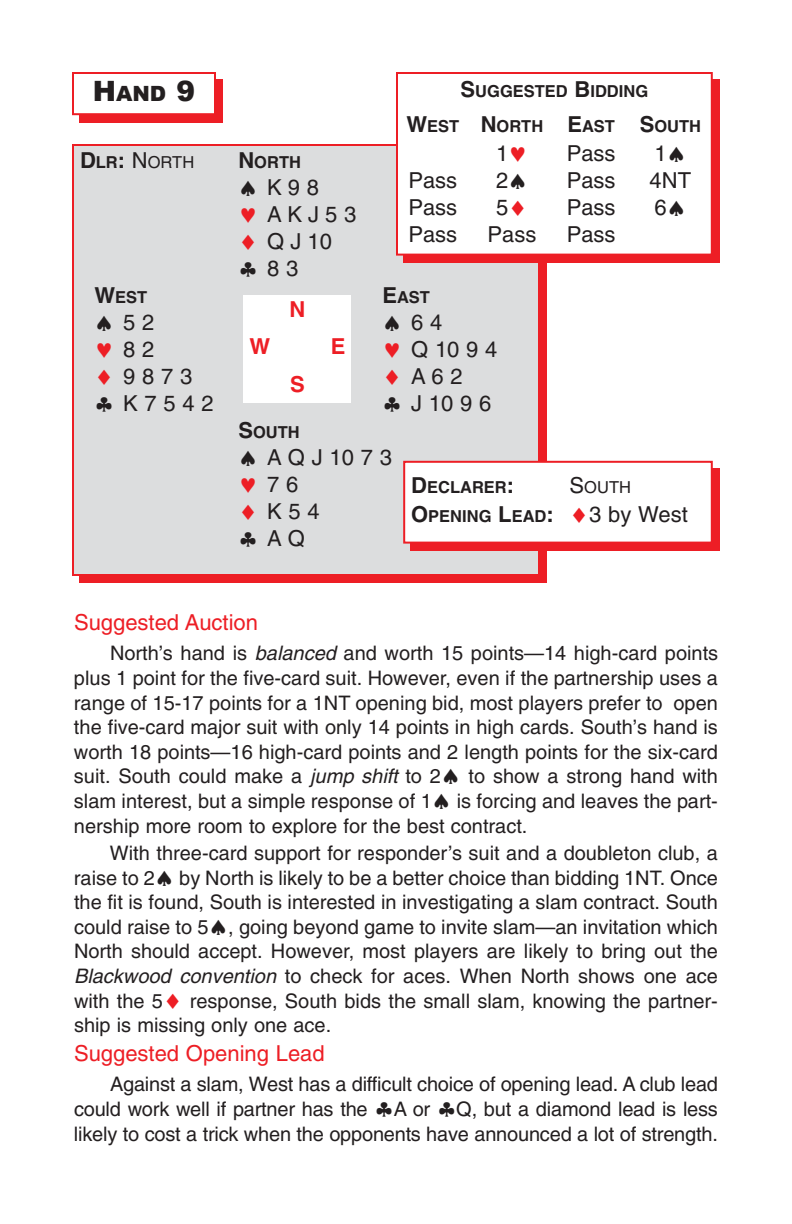
<style>
.page{position:relative;width:792px;height:1224px;background:#fff}
.page>*{position:absolute;margin:0;border:0;box-sizing:border-box;transform-origin:0 0}
.t1{font:22px/27px "Helvetica";color:#231f20}
.t2{font:22px "Helvetica";color:#ed1e25}
.t3{font:22px/27px "Helvetica";letter-spacing:.28em;color:#231f20}
.t4{font:700 22px "Helvetica";color:#ed1e25}
.t5{font:900 21px "Arial";color:#231f20}
.t6{font:20px/24.6px "Helvetica";color:#231f20;text-align:justify}
.t7{font:700 16.4px/34.2px "Helvetica";color:#231f20;text-align:center}
.t8{font:16.4px "Helvetica";color:#231f20}
.s1{font-size:28px}
.s2{font-size:22px}
.s3{color:#ed1e25}
.s4{font-weight:700;font-size:22px}
.s5{font-weight:700}
.s6{font-weight:400;font-size:22px}
.s7{font-weight:400}
.s8{font-style:italic}
</style>
<div class="page">
<div style="left:79px;top:151px;width:468px;height:432px;background:#ed1e25"></div>
<div style="left:73px;top:145px;width:466px;height:430px;background:#dcddde"></div>
<div style="left:72px;top:144px;width:468px;height:432px;border:2px solid #ed1e25"></div>
<div style="left:403px;top:79px;width:317px;height:184px;background:#ed1e25"></div>
<div style="left:397px;top:73px;width:315px;height:182px;background:#fff"></div>
<div style="left:396px;top:72px;width:317px;height:184px;border:2px solid #ed1e25"></div>
<div style="left:410px;top:468px;width:310px;height:83px;background:#ed1e25"></div>
<div style="left:404px;top:462px;width:308px;height:81px;background:#fff"></div>
<div style="left:403px;top:461px;width:310px;height:83px;border:2px solid #ed1e25"></div>
<div style="left:243px;top:295px;width:108px;height:108px;background:#fff"></div>
<div style="left:79px;top:79px;width:144px;height:43px;background:#ed1e25"></div>
<div style="left:73px;top:73px;width:142px;height:41px;background:#fff"></div>
<div style="left:72px;top:72px;width:144px;height:43px;border:2px solid #ed1e25"></div>
<p class="t5" style="left:93px;top:78px;width:104px"><span class="s1">H</span>AND <span class="s1">9</span></p>
<p class="t7" style="left:406px;top:76px;width:296px"><span class="s2">S</span>UGGESTED <span class="s2">B</span>IDDING<br><span class="s2">W</span>EST <span class="s2">N</span>ORTH <span class="s2">E</span>AST <span class="s2">S</span>OUTH</p>
<p class="t1" style="left:496px;top:142px;width:33px">1<span class="s3">♥</span></p>
<p class="t1" style="left:567px;top:142px;width:50px">Pass</p>
<p class="t1" style="left:654px;top:142px;width:33px">1♠</p>
<p class="t1" style="left:408px;top:169px;width:50px">Pass</p>
<p class="t1" style="left:496px;top:169px;width:33px">2♠</p>
<p class="t1" style="left:567px;top:169px;width:50px">Pass</p>
<p class="t1" style="left:650px;top:169px;width:43px">4NT</p>
<p class="t1" style="left:408px;top:196px;width:50px">Pass</p>
<p class="t1" style="left:496px;top:196px;width:33px">5<span class="s3">♦</span></p>
<p class="t1" style="left:567px;top:196px;width:50px">Pass</p>
<p class="t1" style="left:654px;top:196px;width:33px">6♠</p>
<p class="t1" style="left:408px;top:223px;width:50px">Pass</p>
<p class="t1" style="left:488px;top:223px;width:50px">Pass</p>
<p class="t1" style="left:567px;top:223px;width:50px">Pass</p>
<p class="t8" style="left:80px;top:156px;width:116px"><span class="s4">D</span><span class="s5">LR</span><span class="s4">:</span> <span class="s2">N</span>ORTH</p>
<p class="t7" style="left:238px;top:147px;width:64px"><span class="s2">N</span>ORTH</p>
<p class="t3" style="left:238px;top:176px;width:120px">♠K9 8<br><span class="s3">♥</span> AKJ5 3 <span class="s3">♦</span> QJ10 ♣ 8 3</p>
<p class="t7" style="left:94px;top:282px;width:54px"><span class="s2">W</span>EST</p>
<p class="t7" style="left:382px;top:282px;width:49px"><span class="s2">E</span>AST</p>
<p class="t1" style="left:94px;top:311px;width:61px">♠ 5 2</p>
<p class="t1" style="left:382px;top:311px;width:61px">♠ 6 4</p>
<p class="t1" style="left:94px;top:338px;width:61px"><span class="s3">♥</span> 8 2</p>
<p class="t1" style="left:382px;top:338px;width:117px"><span class="s3">♥</span> Q 10 9 4</p>
<p class="t1" style="left:94px;top:365px;width:99px"><span class="s3">♦</span> 9 8 7 3</p>
<p class="t1" style="left:382px;top:365px;width:82px"><span class="s3">♦</span>A6 2</p>
<p class="t1" style="left:94px;top:392px;width:121px">♣ K 7 5 4 2</p>
<p class="t1" style="left:382px;top:392px;width:110px">♣ J 10 9 6</p>
<p class="t7" style="left:238px;top:417px;width:63px"><span class="s2">S</span>OUTH</p>
<p class="t1" style="left:238px;top:446px;width:155px">♠ AQ J 10 7 3 <span class="s3">♥</span> 7 6<br><span class="s3">♦</span> K 5 4 ♣AQ</p>
<p class="t4" style="left:289px;top:301px;width:17px">N</p>
<p class="t4" style="left:249px;top:338px;width:22px">W</p>
<p class="t4" style="left:331px;top:338px;width:16px">E</p>
<p class="t4" style="left:290px;top:376px;width:16px">S</p>
<p class="t7" style="left:411px;top:475px;width:278px;line-height:28.4px;text-align:left;text-indent:158px"><span class="s6">S</span><span class="s7">OUTH<br></span><span class="s2">O</span>PENING <span class="s2">L</span>EAD<span class="s2">:</span> <span class="s3">♦</span><span class="s6">3 by West</span></p>
<p class="t7" style="left:411px;top:472px;width:104px"><span class="s2">D</span>ECLARER<span class="s2">:</span></p>
<p class="t2" style="left:74px;top:614px;width:186px">Suggested Auction</p>
<p class="t6" style="left:74px;top:643px;width:646px;text-indent:36px">North’s hand is <span class="s8">balanced</span> and worth 15 points—14 high-card points plus 1 point for the five-card suit. However, even if the partnership uses a range of 15-17 points for a 1NT opening bid, most players prefer to open the five-card major suit with only 14 points in high cards. South’s hand is worth 18 points—16 high-card points and 2 length points for the six-card suit. South could make a <span class="s8">jump shift</span> to 2♠ to show a strong hand with slam interest, but a simple response of 1♠ is forcing and leaves the part&shy;nership more room to explore for the best contract.</p>
<p class="t6" style="left:74px;top:843px;width:645px;text-indent:36px">With three-card support for responder’s suit and a doubleton club, a raise to 2♠ by North is likely to be a better choice than bidding 1NT. Once the fit is found, South is interested in investigating a slam contract. South could raise to 5♠, going beyond game to invite slam—an invitation which North should accept. However, most players are likely to bring out the <span class="s8">Blackwood convention</span> to check for aces. When North shows one ace with the 5<span class="s3">♦</span> response, South bids the small slam, knowing the partner&shy;ship is missing only one ace.</p>
<p class="t2" style="left:74px;top:1045px;width:252px">Suggested Opening Lead</p>
<p class="t6" style="left:74px;top:1074px;width:646px;text-indent:36px">Against a slam, West has a difficult choice of opening lead. A club lead could work well if partner has the ♣A or ♣Q, but a diamond lead is less likely to cost a trick when the opponents have announced a lot of strength.</p>
</div>
